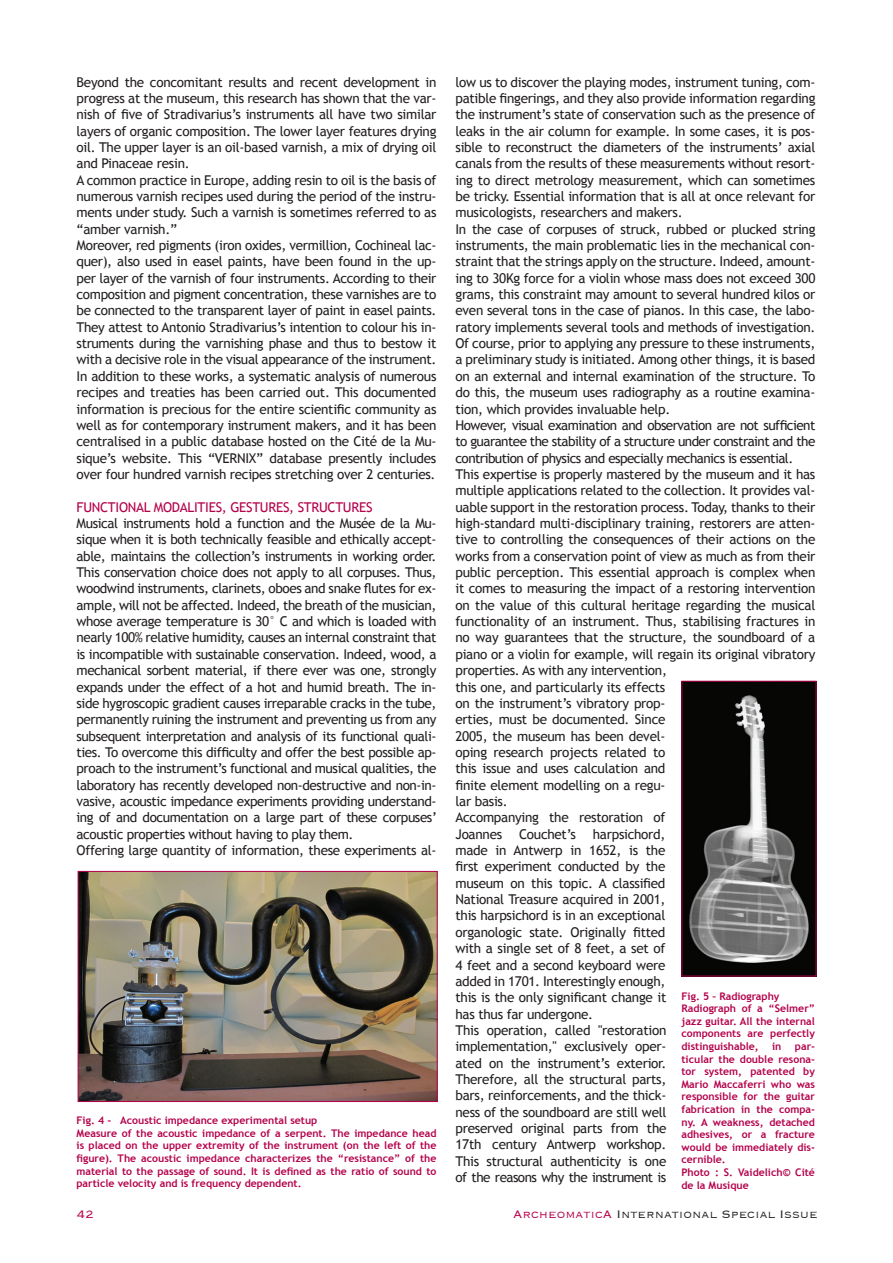
<style>
.page{position:relative;width:893px;height:1263px;background:#fff}
.page>*{position:absolute;margin:0;border:0;box-sizing:border-box;transform-origin:0 0}
.t1{font:300 14.1px "Copperplate";color:#231f20}
.t2{font:300 14.1px "Copperplate";color:#b4024b}
.t3{font:13.5px/16.4px "Trebuchet MS";letter-spacing:-.02em;color:#231f20;text-align:justify}
.t4{font:13.5px "Trebuchet MS";letter-spacing:-.02em;color:#b4024b}
.t5{font:700 10.5px/12.6px "Trebuchet MS";color:#b4024b;text-align:justify}
.s1{color:#b4024b}
</style>
<div class="page">
<img style="left:80px;top:873px;width:355px;height:227px">
<div style="left:78px;top:871px;width:359px;height:231px;border:1px solid #b4024b"></div>
<img style="left:683px;top:683px;width:131px;height:291px">
<p class="t3" style="left:77px;top:74px;width:361px">Beyond the concomitant results and recent development in progress at the museum, this research has shown that the var&shy;nish of five of Stradivarius’s instruments all have two similar layers of organic composition. The lower layer features drying oil. The upper layer is an oil-based varnish, a mix of drying oil and Pinaceae resin.</p>
<p class="t3" style="left:77px;top:172px;width:361px">A common practice in Europe, adding resin to oil is the basis of numerous varnish recipes used during the period of the instru&shy;ments under study. Such a varnish is sometimes referred to as “amber varnish.”</p>
<p class="t3" style="left:77px;top:237px;width:361px">Moreover, red pigments (iron oxides, vermillion, Cochineal lac&shy;quer), also used in easel paints, have been found in the up&shy;per layer of the varnish of four instruments. According to their composition and pigment concentration, these varnishes are to be connected to the transparent layer of paint in easel paints.<br>They attest to Antonio Stradivarius’s intention to colour his in&shy;struments during the varnishing phase and thus to bestow it with a decisive role in the visual appearance of the instrument.</p>
<p class="t3" style="left:77px;top:368px;width:361px">In addition to these works, a systematic analysis of numerous recipes and treaties has been carried out. This documented information is precious for the entire scientific community as well as for contemporary instrument makers, and it has been centralised in a public database hosted on the Cité de la Mu&shy;sique’s website. This “VERNIX” database presently includes over four hundred varnish recipes stretching over 2 centuries.</p>
<p class="t4" style="left:77px;top:499px;width:297px">FUNCTIONAL MODALITIES, GESTURES, STRUCTURES</p>
<p class="t3" style="left:77px;top:515px;width:362px">Musical instruments hold a function and the Musée de la Mu&shy;sique when it is both technically feasible and ethically accept&shy;able, maintains the collection’s instruments in working order.<br>This conservation choice does not apply to all corpuses. Thus, woodwind instruments, clarinets, oboes and snake flutes for ex&shy;ample, will not be affected. Indeed, the breath of the musician, whose average temperature is 30° C and which is loaded with nearly 100% relative humidity, causes an internal constraint that is incompatible with sustainable conservation. Indeed, wood, a mechanical sorbent material, if there ever was one, strongly expands under the effect of a hot and humid breath. The in&shy;side hygroscopic gradient causes irreparable cracks in the tube, permanently ruining the instrument and preventing us from any subsequent interpretation and analysis of its functional quali&shy;ties. To overcome this difficulty and offer the best possible ap&shy;proach to the instrument’s functional and musical qualities, the laboratory has recently developed non-destructive and non-in&shy;vasive, acoustic impedance experiments providing understand&shy;ing of and documentation on a large part of these corpuses’ acoustic properties without having to play them.</p>
<p class="t3" style="left:77px;top:842px;width:361px">Offering large quantity of information, these experiments al-</p>
<p class="t5" style="left:77px;top:1114px;width:242px">Fig. 4 - Acoustic impedance experimental setup</p>
<p class="t5" style="left:77px;top:1127px;width:362px">Measure of the acoustic impedance of a serpent. The impedance head is placed on the upper extremity of the instrument (on the left of the figure). The acoustic impedance characterizes the “resistance” of the material to the passage of sound. It is defined as the ratio of sound to particle velocity and is frequency dependent.</p>
<p class="t3" style="left:455px;top:74px;width:361px">low us to discover the playing modes, instrument tuning, com&shy;patible fingerings, and they also provide information regarding the instrument’s state of conservation such as the presence of leaks in the air column for example. In some cases, it is pos&shy;sible to reconstruct the diameters of the instruments’ axial canals from the results of these measurements without resort&shy;ing to direct metrology measurement, which can sometimes be tricky. Essential information that is all at once relevant for musicologists, researchers and makers.</p>
<p class="t3" style="left:455px;top:221px;width:361px">In the case of corpuses of struck, rubbed or plucked string instruments, the main problematic lies in the mechanical con&shy;straint that the strings apply on the structure. Indeed, amount&shy;ing to 30Kg force for a violin whose mass does not exceed 300 grams, this constraint may amount to several hundred kilos or even several tons in the case of pianos. In this case, the labo&shy;ratory implements several tools and methods of investigation.</p>
<p class="t3" style="left:455px;top:335px;width:361px">Of course, prior to applying any pressure to these instruments, a preliminary study is initiated. Among other things, it is based on an external and internal examination of the structure. To do this, the museum uses radiography as a routine examina&shy;tion, which provides invaluable help.</p>
<p class="t3" style="left:455px;top:417px;width:361px">However, visual examination and observation are not sufficient to guarantee the stability of a structure under constraint and the contribution of physics and especially mechanics is essential.</p>
<p class="t3" style="left:455px;top:466px;width:361px;text-align:left">This expertise is properly mastered by the museum and it has multiple applications related to the collection. It provides val&shy;uable support in the restoration process. Today, thanks to their high-standard multi-disciplinary training, restorers are atten&shy;tive to controlling the consequences of their actions on the works from a conservation point of view as much as from their public perception. This essential approach is complex when it comes to measuring the impact of a restoring intervention on the value of this cultural heritage regarding the musical functionality of an instrument. Thus, stabilising fractures in no way guarantees that the structure, the soundboard of a piano or a violin for example, will regain its original vibratory properties. As with any intervention,<br>this one, and particularly its effects<br>on the instrument’s vibratory prop-<br>erties, must be documented. Since<br>2005, the museum has been devel-<br>oping research projects related to<br>this issue and uses calculation and<br>finite element modelling on a regu-<br>lar basis.</p>
<p class="t3" style="left:455px;top:809px;width:211px">Accompanying the restoration of<br>Joannes</p>
<p class="t3" style="left:455px;top:826px;width:212px;text-indent:137px">harpsichord, made in Antwerp in 1652, is the first experiment conducted by the museum on this topic. A classified National Treasure acquired in 2001, this harpsichord is in an exceptional organologic state. Originally fitted with a single set of 8 feet, a set of 4 feet and a second keyboard were added in 1701. Interestingly enough, this is the only significant change it has thus far undergone.</p>
<p class="t3" style="left:455px;top:1022px;width:212px">This operation, called "restoration implementation," exclusively oper&shy;ated on the instrument’s exterior.<br>Therefore, all the structural parts, bars, reinforcements, and the thick&shy;ness of the soundboard are still well preserved original parts from the 17th century Antwerp workshop.<br>This structural authenticity is one of the reasons why the instrument is</p>
<p class="t3" style="left:519px;top:826px;width:58px">Couchet’s</p>
<p class="t5" style="left:681px;top:989px;width:100px">Fig. 5 – Radiography</p>
<p class="t5" style="left:681px;top:1002px;width:135px">Radiograph of a “Selmer” jazz guitar. All the internal components are perfectly distinguishable,</p>
<p class="t5" style="left:772px;top:1040px;width:11px">in</p>
<p class="t5" style="left:681px;top:1040px;width:135px;text-indent:113px">par&shy;ticular the double resona&shy;tor system, patented by Mario Maccaferri who was responsible for the guitar fabrication in the compa&shy;ny. A weakness, detached adhesives, or a fracture would be immediately dis&shy;cernible.</p>
<p class="t5" style="left:681px;top:1166px;width:135px">Photo : S. Vaidelich© Cité de la Musique</p>
<p class="t2" style="left:77px;top:1205px;width:19px">42</p>
<p class="t1" style="left:513px;top:1205px;width:306px"><span class="s1">ArcheomaticA</span> International Special Issue</p>
</div>
